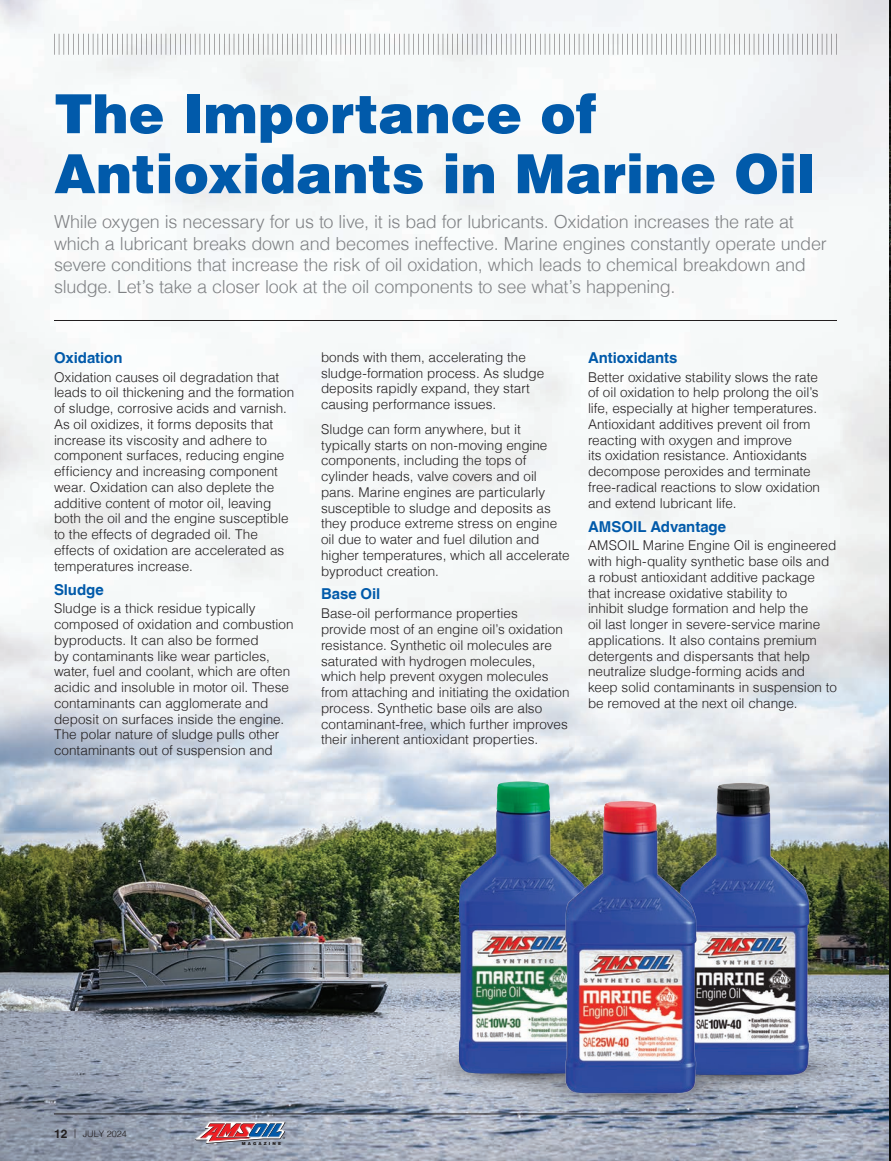
<style>
.page{position:relative;width:891px;height:1161px;background:#fff}
.page>*{position:absolute;margin:0;border:0;box-sizing:border-box;transform-origin:0 0}
.Headline{font:900 54px/60px "Helvetica LT";color:#015aaa}
.GrayType{font:300 18px/21.6px "Helvetica LT";letter-spacing:-.015em;color:#808285}
.BlueSubhead{font:700 15px "Helvetica LT";letter-spacing:-.005em;color:#015aaa}
.BodyCopy{font:300 13.5px/15.8px "Helvetica LT";color:#231f20}
.t1{font:300 9px "Helvetica LT";color:#231f20}
.t2{font:900 4.2px "Helvetica LT";letter-spacing:.5em;color:#231f20}
.s1{font-weight:700;font-size:12px}
</style>
<div class="page">
<img style="left:0;top:0;width:891px;height:1161px">
<hr style="left:54px;top:1114px;width:783px;height:1px;background:#231f20">
<svg style="left:195px;top:1121px;width:90px;height:23px;background:#a48191"></svg>
<hr style="left:54px;top:320px;width:783px;height:1px;background:#231f20">
<svg style="left:54px;top:34px;width:783px;height:21px"></svg>
<img style="left:398px;top:1033px;width:107px;height:77px">
<img style="left:459px;top:781px;width:131px;height:293px">
<img style="left:761px;top:1034px;width:106px;height:76px">
<img style="left:679px;top:783px;width:131px;height:292px">
<img style="left:505px;top:1051px;width:256px;height:77px">
<img style="left:555px;top:795px;width:150px;height:305px">
<p class="Headline" style="left:54px;top:83px;width:762px">The Importance of<br>Antioxidants in Marine Oil</p>
<p class="GrayType" style="left:54px;top:211px;width:774px">While oxygen is necessary for us to live, it is bad for lubricants. Oxidation increases the rate at which a lubricant breaks down and becomes ineffective. Marine engines constantly operate under severe conditions that increase the risk of oil oxidation, which leads to chemical breakdown and sludge. Let’s take a closer look at the oil components to see what’s happening.</p>
<p class="BlueSubhead" style="left:54px;top:348px;width:70px">Oxidation</p>
<p class="BodyCopy" style="left:54px;top:369px;width:242px">Oxidation causes oil degradation that leads to oil thickening and the formation of sludge, corrosive acids and varnish.<br>As oil oxidizes, it forms deposits that increase its viscosity and adhere to component surfaces, reducing engine efficiency and increasing component wear. Oxidation can also deplete the additive content of motor oil, leaving both the oil and the engine susceptible to the effects of degraded oil. The effects of oxidation are accelerated as temperatures increase.</p>
<p class="BlueSubhead" style="left:54px;top:580px;width:51px">Sludge</p>
<p class="BodyCopy" style="left:54px;top:600px;width:241px">Sludge is a thick residue typically composed of oxidation and combustion byproducts. It can also be formed<br>by contaminants like wear particles, water, fuel and coolant, which are often acidic and insoluble in motor oil. These contaminants can agglomerate and deposit on surfaces inside the engine.<br>The polar nature of sludge pulls other contaminants out of suspension and</p>
<p class="BodyCopy" style="left:321px;top:349px;width:225px">bonds with them, accelerating the sludge-formation process. As sludge deposits rapidly expand, they start causing performance issues.</p>
<p class="BodyCopy" style="left:321px;top:421px;width:250px">Sludge can form anywhere, but it typically starts on non-moving engine components, including the tops of cylinder heads, valve covers and oil pans. Marine engines are particularly susceptible to sludge and deposits as they produce extreme stress on engine oil due to water and fuel dilution and higher temperatures, which all accelerate byproduct creation.</p>
<p class="BlueSubhead" style="left:321px;top:585px;width:61px">Base Oil</p>
<p class="BodyCopy" style="left:321px;top:605px;width:250px">Base-oil performance properties<br>provide most of an engine oil’s oxidation resistance. Synthetic oil molecules are saturated with hydrogen molecules, which help prevent oxygen molecules from attaching and initiating the oxidation process. Synthetic base oils are also contaminant-free, which further improves their inherent antioxidant properties.</p>
<p class="BlueSubhead" style="left:588px;top:348px;width:91px">Antioxidants</p>
<p class="BodyCopy" style="left:588px;top:369px;width:234px">Better oxidative stability slows the rate of oil oxidation to help prolong the oil’s life, especially at higher temperatures.<br>Antioxidant additives prevent oil from reacting with oxygen and improve<br>its oxidation resistance. Antioxidants decompose peroxides and terminate free-radical reactions to slow oxidation and extend lubricant life.</p>
<p class="BlueSubhead" style="left:588px;top:517px;width:140px">AMSOIL Advantage</p>
<p class="BodyCopy" style="left:588px;top:537px;width:250px">AMSOIL Marine Engine Oil is engineered with high-quality synthetic base oils and a robust antioxidant additive package that increase oxidative stability to<br>inhibit sludge formation and help the<br>oil last longer in severe-service marine applications. It also contains premium detergents and dispersants that help neutralize sludge-forming acids and keep solid contaminants in suspension to be removed at the next oil change.</p>
<p class="t1" style="left:54px;top:1128px;width:74px"><span class="s1">12</span> | JULY 2024</p>
<p class="t2" style="left:242px;top:1141px;width:41px">MAGAZINE</p>
</div>
